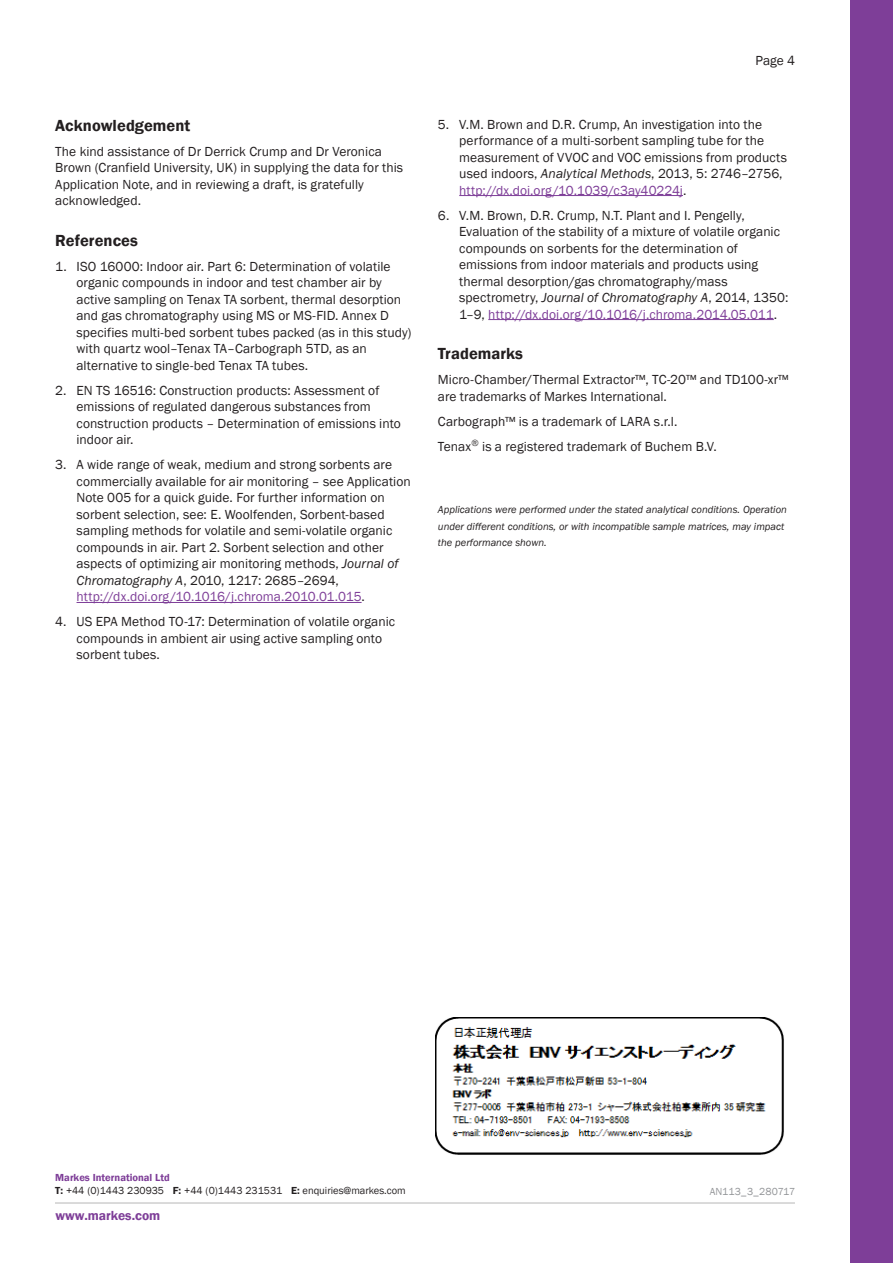
<style>
.page{position:relative;width:893px;height:1263px;background:#fff}
.page>*{position:absolute;margin:0;border:0;box-sizing:border-box;transform-origin:0 0}
.Header_1{font:600 16.5px "Franklin Gothic";color:#231f20}
.Reference{font:13.5px/16.5px "Franklin Gothic";letter-spacing:.005em;color:#231f20}
.Body{font:13.5px/16.5px "Franklin Gothic";letter-spacing:.005em;color:#231f20}
.t1{font:600 13.5px "Franklin Gothic";color:#7e3e98}
.Body_text{font:italic 10.5px/16.5px "Franklin Gothic";color:#231f20}
.t2{font:10.5px/13.6px "Franklin Gothic";color:#231f20}
.t3{font:10.5px "Franklin Gothic";color:#939598}
.s1{font-style:italic}
.s2{color:#7e3e98}
.s3{font-weight:600;color:#7e3e98}
.s4{font-weight:600}
</style>
<div class="page">
<div style="left:850px;top:0;width:43px;height:1263px;background:#7e3e98"></div>
<hr style="left:459px;top:195px;width:224px;height:1px;background:#7e3e98">
<hr style="left:488px;top:319px;width:286px;height:1px;background:#7e3e98">
<hr style="left:77px;top:602px;width:285px;height:1px;background:#7e3e98">
<img style="left:436px;top:1017px;width:348px;height:138px">
<p class="Header_1" style="left:55px;top:115px;width:137px">Acknowledgement</p>
<p class="Body" style="left:55px;top:143px;width:349px">The kind assistance of Dr Derrick Crump and Dr Veronica Brown (Cranfield University, UK) in supplying the data for this Application Note, and in reviewing a draft, is gratefully acknowledged.</p>
<p class="Header_1" style="left:55px;top:230px;width:84px">References</p>
<p class="Reference" style="left:77px;top:258px;width:337px;text-indent:-21px">1. ISO 16000: Indoor air. Part 6: Determination of volatile organic compounds in indoor and test chamber air by active sampling on Tenax TA sorbent, thermal desorption and gas chromatography using MS or MS-FID. Annex D specifies multi-bed sorbent tubes packed (as in this study) with quartz wool–Tenax TA–Carbograph 5TD, as an alternative to single-bed Tenax TA tubes.</p>
<p class="Reference" style="left:77px;top:382px;width:326px;text-indent:-21px">2. EN TS 16516: Construction products: Assessment of emissions of regulated dangerous substances from construction products – Determination of emissions into indoor air.</p>
<p class="Reference" style="left:77px;top:457px;width:336px;text-indent:-21px">3. A wide range of weak, medium and strong sorbents are commercially available for air monitoring – see Application Note 005 for a quick guide. For further information on sorbent selection, see: E. Woolfenden, Sorbent-based sampling methods for volatile and semi-volatile organic compounds in air. Part 2. Sorbent selection and other aspects of optimizing air monitoring methods, <span class="s1">Journal of Chromatography A</span>, 2010, 1217: 2685–2694, <span class="s2">http://dx.doi.org/10.1016/j.chroma.2010.01.015</span>.</p>
<p class="Reference" style="left:77px;top:614px;width:320px;text-indent:-21px">4. US EPA Method TO-17: Determination of volatile organic compounds in ambient air using active sampling onto sorbent tubes.</p>
<p class="Reference" style="left:755px;top:52px;width:41px">Page 4</p>
<p class="Reference" style="left:459px;top:116px;width:329px;text-indent:-21px">5. V.M. Brown and D.R. Crump, An investigation into the performance of a multi-sorbent sampling tube for the measurement of VVOC and VOC emissions from products used indoors, <span class="s1">Analytical Methods</span>, 2013, 5: 2746–2756, <span class="s2">http://dx.doi.org/10.1039/c3ay40224j</span>.</p>
<p class="Reference" style="left:459px;top:207px;width:331px;text-indent:-21px">6. V.M. Brown, D.R. Crump, N.T. Plant and I. Pengelly, Evaluation of the stability of a mixture of volatile organic compounds on sorbents for the determination of emissions from indoor materials and products using thermal desorption/gas chromatography/mass spectrometry, <span class="s1">Journal of Chromatography A</span>, 2014, 1350:<br>1–9, <span class="s2">http://dx.doi.org/10.1016/j.chroma.2014.05.011</span>.</p>
<p class="Header_1" style="left:438px;top:344px;width:87px">Trademarks</p>
<p class="Body" style="left:438px;top:372px;width:352px">Micro-Chamber/Thermal Extractor™, TC-20™ and TD100-xr™ are trademarks of Markes International.</p>
<p class="Body" style="left:438px;top:413px;width:241px">Carbograph™ is a trademark of LARA s.r.l.</p>
<p class="Body" style="left:438px;top:438px;width:280px">Tenax<sup>®</sup> is a registered trademark of Buchem B.V.</p>
<p class="Body_text" style="left:438px;top:502px;width:350px">Applications were performed under the stated analytical conditions. Operation under different conditions, or with incompatible sample matrices, may impact the performance shown.</p>
<p class="t2" style="left:55px;top:1170px;width:352px"><span class="s3">Markes International Ltd<br></span><span class="s4">T:</span> +44 (0)1443 230935 <span class="s4">F:</span> +44 (0)1443 231531 <span class="s4">E:</span> enquiries@markes.com</p>
<p class="t1" style="left:56px;top:1207px;width:106px">www.markes.com</p>
<p class="t3" style="left:710px;top:1185px;width:87px">AN113_3_280717</p>
</div>
